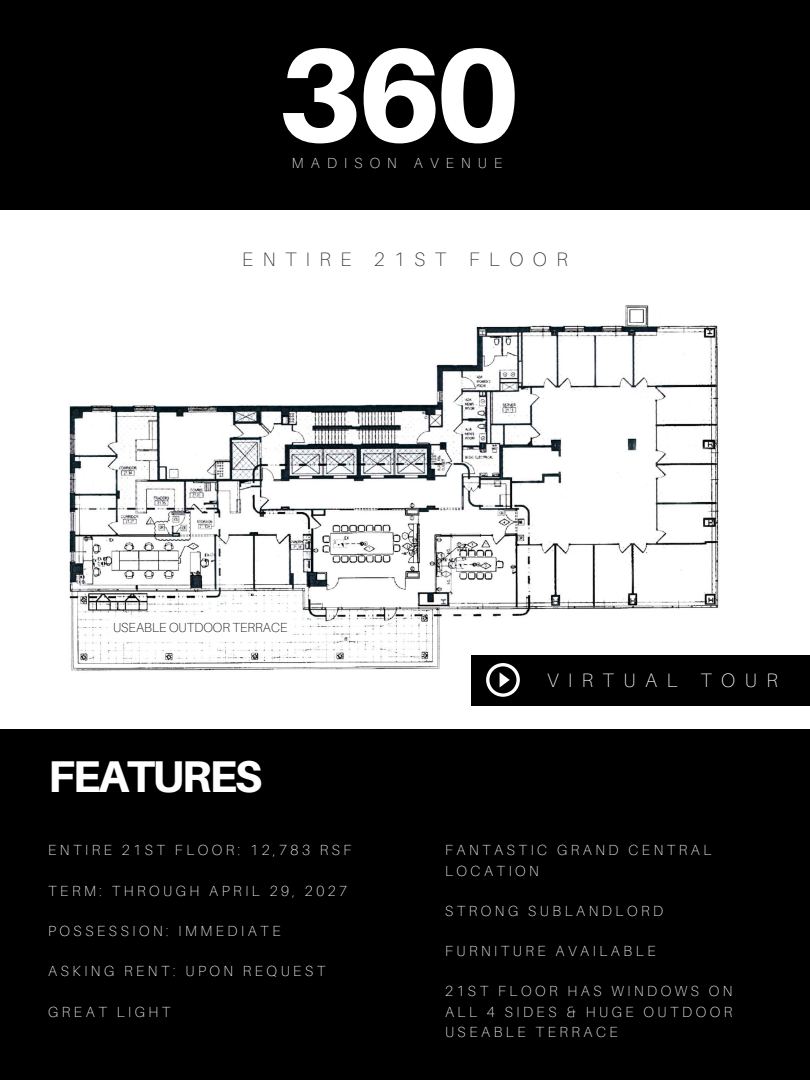
<style>
.page{position:relative;width:810px;height:1080px;background:#000}
.page>*{position:absolute;margin:0;border:0;box-sizing:border-box;transform-origin:0 0}
.t1{font:800 132.81px "Aileron";color:#fff}
.t2{font:800 44.5px "Aileron";letter-spacing:-.05em;color:#fff}
.t3{font:100 19.44px "Aileron";letter-spacing:.49em;color:#2a2a2a}
.t4{font:100 19.44px "Aileron";letter-spacing:.49em;color:#fefefe}
.t5{font:100 14.62px/20.1px "Aileron";letter-spacing:.24em;color:#fff}
.t6{font:100 14.56px "Aileron";letter-spacing:.49em;color:#fff}
.t7{font:100 13.12px "Aileron";color:#000}
</style>
<div class="page">
<div style="left:0;top:210px;width:810px;height:518px;background:#fff"></div>
<img style="left:69px;top:305px;width:650px;height:391px">
<div style="left:108px;top:617px;width:184px;height:25px;background:#fefefe;border-radius:4px"></div>
<div style="left:472px;top:655px;width:338px;height:51px;background:#000"></div>
<svg style="left:486px;top:663px;width:34px;height:34px"></svg>
<p class="t1" style="left:278px;top:13px;width:244px">360</p>
<p class="t6" style="left:292px;top:154px;width:212px">MADISON AVENUE</p>
<p class="t3" style="left:242px;top:247px;width:327px">ENTIRE 21ST FLOOR</p>
<p class="t7" style="left:113px;top:619px;width:176px">USEABLE OUTDOOR TERRACE</p>
<p class="t2" style="left:48px;top:749px;width:216px">FEATURES</p>
<p class="t5" style="left:48px;top:840px;width:305px">ENTIRE 21ST FLOOR: 12,783 RSF</p>
<p class="t5" style="left:48px;top:880px;width:300px">TERM: THROUGH APRIL 29, 2027</p>
<p class="t5" style="left:48px;top:921px;width:234px">POSSESSION: IMMEDIATE</p>
<p class="t5" style="left:48px;top:961px;width:279px">ASKING RENT: UPON REQUEST</p>
<p class="t5" style="left:48px;top:1001px;width:124px">GREAT LIGHT</p>
<p class="t4" style="left:547px;top:668px;width:232px">VIRTUAL TOUR</p>
<p class="t5" style="left:445px;top:840px;width:268px">FANTASTIC GRAND CENTRAL<br>LOCATION</p>
<p class="t5" style="left:445px;top:900px;width:220px">STRONG SUBLANDLORD</p>
<p class="t5" style="left:445px;top:941px;width:212px">FURNITURE AVAILABLE</p>
<p class="t5" style="left:445px;top:981px;width:289px;text-align:justify">21ST FLOOR HAS WINDOWS ON ALL 4 SIDES &amp; HUGE OUTDOOR USEABLE TERRACE</p>
</div>
